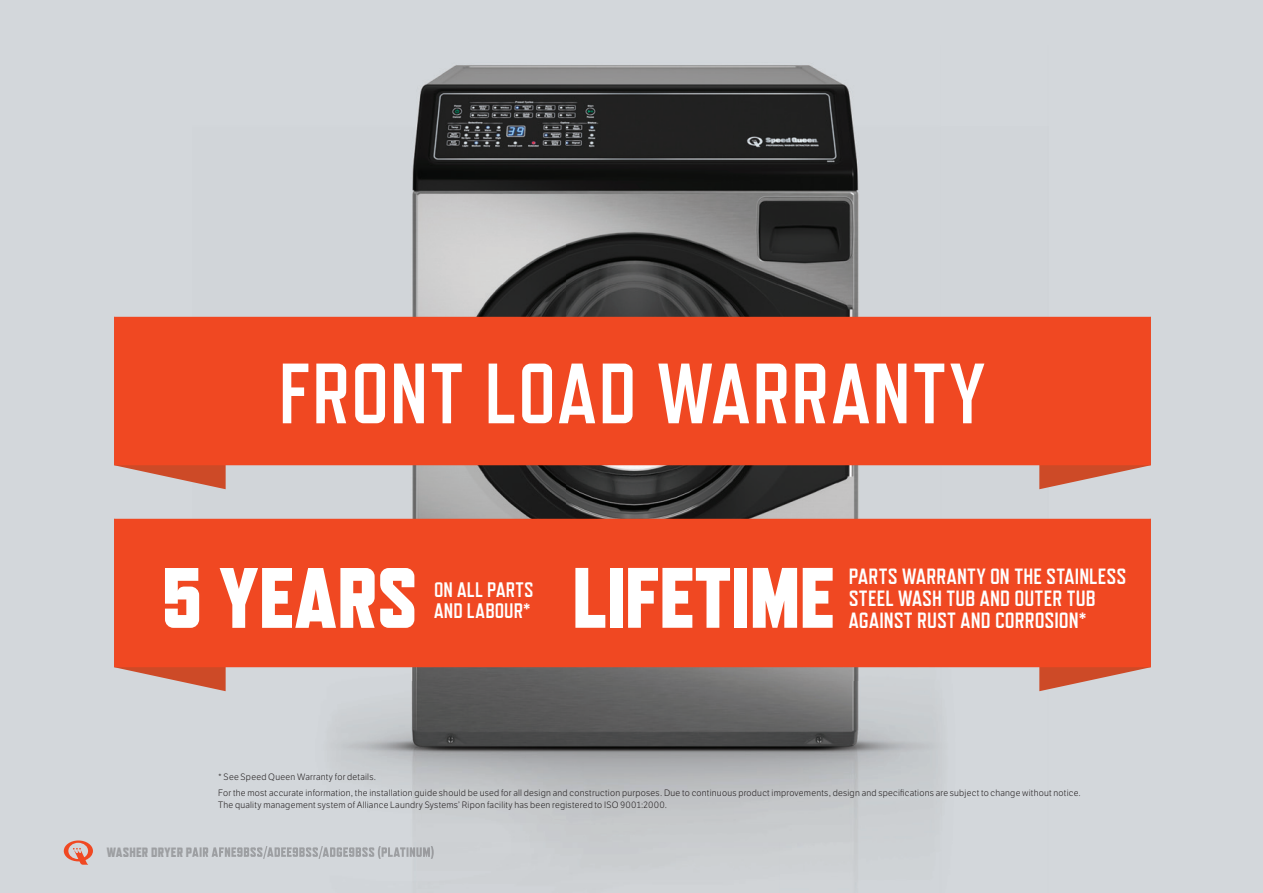
<style>
.page{position:relative;width:1263px;height:893px;background:#d3d7db}
.page>*{position:absolute;margin:0;border:0;box-sizing:border-box;transform-origin:0 0}
.t1{font:800 85.5px "Refrigerator Deluxe";color:#fff}
.t2{font:700 85.35px "Refrigerator Deluxe";letter-spacing:.02em;color:#fff}
.t3{font:700 22.05px/22px "Refrigerator Deluxe";letter-spacing:.005em;color:#fff}
.t4{font:700 21px/21px "Refrigerator Deluxe";letter-spacing:.01em;color:#fff}
.t5{font:300 9px/16.2px "LFT Etica";letter-spacing:.025em;color:#231f20}
</style>
<div class="page">
<svg style="left:64px;top:840px;width:29px;height:25px"></svg>
<img style="left:192px;top:65px;width:856px;height:809px">
<img style="left:192px;top:846px;width:242px;height:13px">
<svg style="left:1039px;top:667px;width:112px;height:24px"></svg>
<svg style="left:1039px;top:465px;width:112px;height:24px"></svg>
<svg style="left:114px;top:465px;width:112px;height:24px"></svg>
<svg style="left:114px;top:667px;width:112px;height:24px"></svg>
<div style="left:114px;top:317px;width:1037px;height:148px;background:#f04822"></div>
<div style="left:114px;top:519px;width:1037px;height:148px;background:#f04822"></div>
<h2 class="t2" style="left:278px;top:344px;width:707px">FRONT LOAD WARRANTY</h2>
<h1 class="t1" style="left:162px;top:548px;width:258px">5 YEARS</h1>
<h1 class="t1" style="left:572px;top:548px;width:263px">LIFETIME</h1>
<h3 class="t4" style="left:434px;top:579px;width:101px">ON ALL PARTS<br>AND LABOUR*</h3>
<h3 class="t3" style="left:849px;top:565px;width:279px">PARTS WARRANTY ON THE STAINLESS<br>STEEL WASH TUB AND OUTER TUB</h3>
<h3 class="t3" style="left:849px;top:609px;width:239px">AGAINST RUST AND CORROSION*</h3>
<p class="t5" style="left:218px;top:769px;width:864px">* See Speed Queen Warranty for details.<br>For the most accurate information, the installation guide should be used for all design and construction purposes. Due to continuous product improvements, design and specifications are subject to change without notice.</p>
<p class="t5" style="left:218px;top:797px;width:451px">The quality management system of Alliance Laundry Systems’ Ripon facility has been registered to ISO 9001:2000.</p>
</div>
